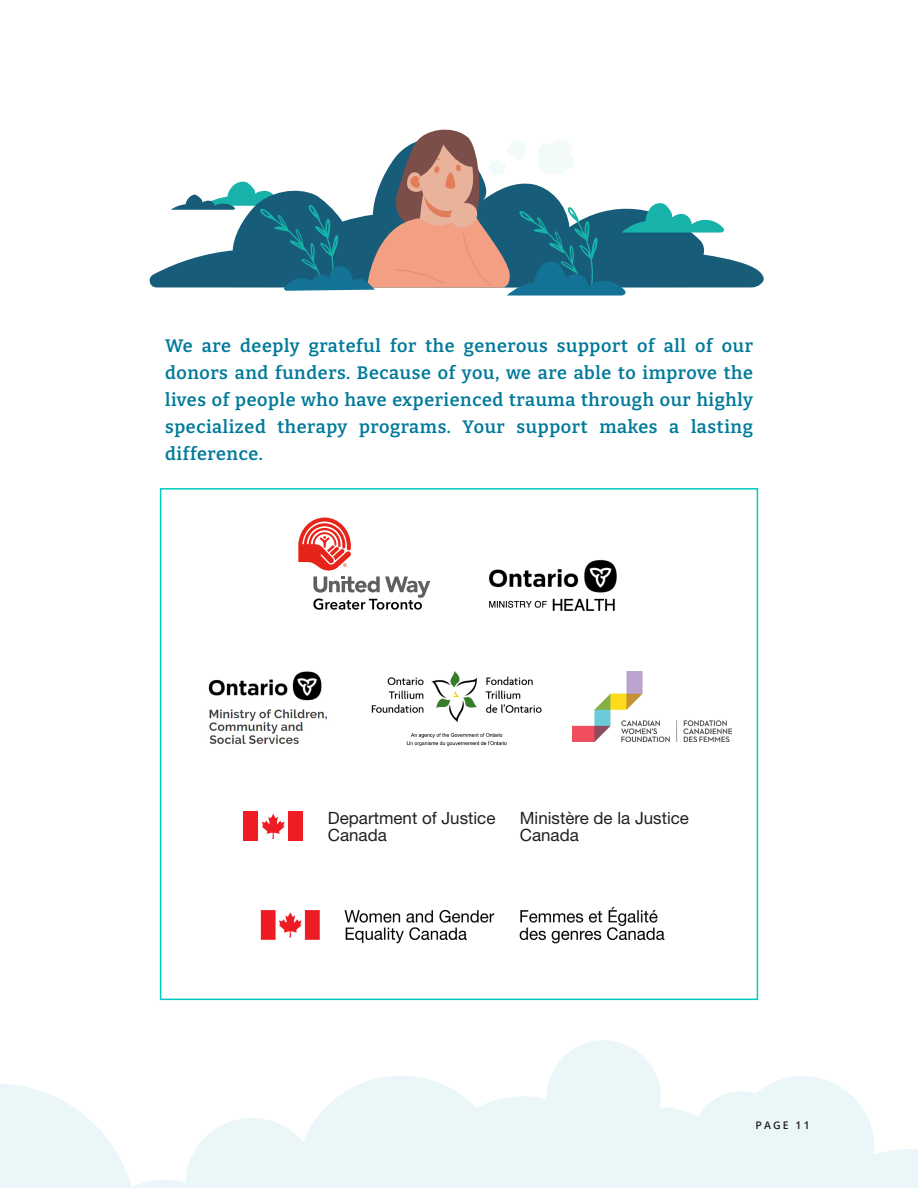
<style>
.page{position:relative;width:918px;height:1188px;background:#fff}
.page>*{position:absolute;margin:0;border:0;box-sizing:border-box;transform-origin:0 0}
.t1{font:600 18px/27px "Bitter";letter-spacing:.035em;color:#007a9a;text-align:justify}
.t2{font:16.95px/17.4px "Helvetica Neue LT Std";color:#231f20}
.t3{font:600 10.5px "Open Sans";letter-spacing:.2em;color:#231f20}
</style>
<div class="page">
<svg style="left:0;top:1040px;width:918px;height:148px;fill:#eaf6f8"></svg>
<div style="left:160px;top:488px;width:598px;height:512px;border:2px solid #00ccbe"></div>
<svg style="left:262px;top:814px;width:23px;height:25px"></svg>
<div style="left:243px;top:812px;width:15px;height:29px;background:#ee1d23"></div>
<div style="left:288px;top:812px;width:15px;height:29px;background:#ee1d23"></div>
<img style="left:260px;top:906px;width:405px;height:38px">
<img style="left:371px;top:671px;width:171px;height:76px">
<svg style="left:298px;top:518px;width:132px;height:92px"></svg>
<img style="left:488px;top:559px;width:129px;height:52px">
<img style="left:208px;top:671px;width:119px;height:73px">
<svg style="left:149px;top:258px;width:615px;height:30px;fill:#175c79"></svg>
<svg style="left:171px;top:129px;width:553px;height:167px"></svg>
<img style="left:573px;top:671px;width:158px;height:70px">
<p class="t1" style="left:165px;top:332px;width:590px">We are deeply grateful for the generous support of all of our donors and funders. Because of you, we are able to improve the lives of people who have experienced trauma through our highly specialized therapy programs. Your support makes a lasting difference.</p>
<p class="t2" style="left:328px;top:809px;width:169px">Department of Justice<br>Canada</p>
<p class="t2" style="left:520px;top:809px;width:171px">Ministère de la Justice<br>Canada</p>
<p class="t3" style="left:755px;top:1118px;width:56px">PAGE 11</p>
</div>
